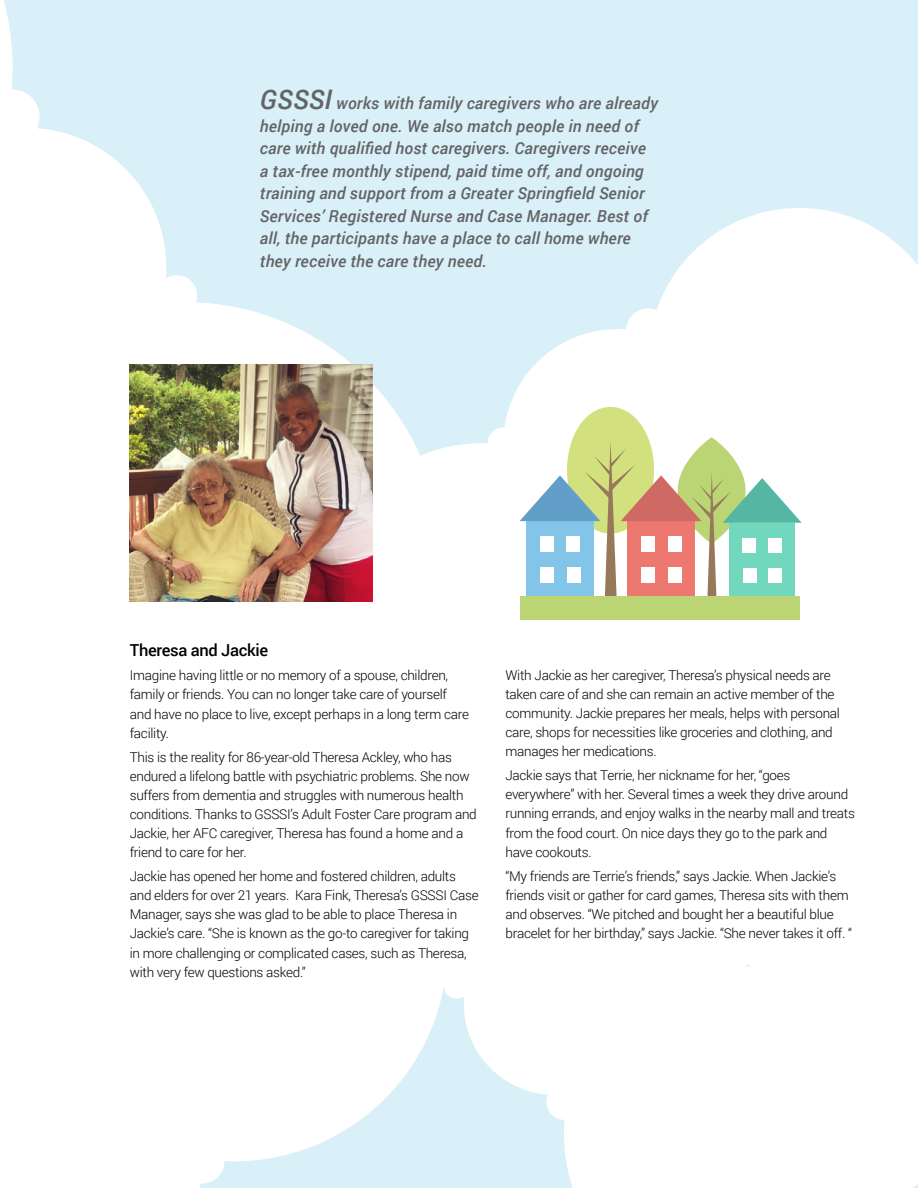
<style>
.page{position:relative;width:918px;height:1188px;background:#d9f0f8}
.page>*{position:absolute;margin:0;border:0;box-sizing:border-box;transform-origin:0 0}
.t1{font:italic 500 16.5px/22.5px "Roboto";letter-spacing:.01em;color:#636466}
.t2{font:500 16.5px "Roboto";letter-spacing:-.02em;color:#000}
.t3{font:300 13.5px/19px "Roboto";letter-spacing:-.02em;color:#000}
.s1{font-size:27px}
</style>
<div class="page">
<svg style="left:156px;top:302px;width:264px;height:446px;fill:#fff"></svg>
<div style="left:0;top:407px;width:156px;height:287px;background:#fff"></div>
<svg style="left:0;top:128px;width:166px;height:279px;background:#fbfdfe"></svg>
<svg style="left:0;top:0;width:40px;height:326px"></svg>
<div style="left:157px;top:275px;width:40px;height:40px;background:#fff;border-radius:50%"></div>
<svg style="left:657px;top:208px;width:261px;height:268px;background:#fafdfe"></svg>
<div style="left:802px;top:476px;width:75px;height:195px;background:#fff"></div>
<div style="left:533px;top:472px;width:302px;height:302px;background:#fff;border-radius:50%"></div>
<div style="left:330px;top:443px;width:302px;height:302px;background:#fff;border-radius:50%"></div>
<div style="left:877px;top:394px;width:41px;height:277px;background:#fff"></div>
<div style="left:503px;top:329px;width:229px;height:228px;background:#fff;border-radius:50%"></div>
<div style="left:488px;top:427px;width:31px;height:32px;background:#fff;border-radius:50%"></div>
<div style="left:626px;top:308px;width:45px;height:45px;background:#fff;border-radius:50%"></div>
<div style="left:0;top:694px;width:160px;height:306px;background:#fff"></div>
<div style="left:21px;top:735px;width:426px;height:426px;background:#fff;border-radius:50%"></div>
<div style="left:180px;top:1139px;width:44px;height:45px;background:#fff;border-radius:50%"></div>
<div style="left:564px;top:995px;width:244px;height:193px;background:#fff"></div>
<div style="left:284px;top:645px;width:337px;height:336px;background:#fff;border-radius:50%"></div>
<div style="left:470px;top:667px;width:337px;height:337px;background:#fff;border-radius:50%"></div>
<div style="left:693px;top:671px;width:225px;height:337px;background:#fff"></div>
<div style="left:464px;top:913px;width:182px;height:182px;background:#fff;border-radius:50%"></div>
<div style="left:546px;top:1085px;width:36px;height:35px;background:#fff;border-radius:50%"></div>
<div style="left:444px;top:973px;width:26px;height:26px;background:#fff;border-radius:50%"></div>
<div style="left:808px;top:913px;width:110px;height:275px;background:#fff"></div>
<svg style="left:0;top:1000px;width:202px;height:188px"></svg>
<img style="left:130px;top:364px;width:243px;height:238px">
<div style="left:567px;top:407px;width:87px;height:127px;background:#d2e07e;border-radius:50%"></div>
<svg style="left:520px;top:437px;width:282px;height:159px"></svg>
<div style="left:520px;top:596px;width:280px;height:23px;background:#bbd474"></div>
<p class="t1" style="left:260px;top:92px;width:400px"><span class="s1">GSSSI</span> works with family caregivers who are already helping a loved one. We also match people in need of care with qualified host caregivers. Caregivers receive a tax-free monthly stipend, paid time off, and ongoing training and support from a Greater Springfield Senior Services’ Registered Nurse and Case Manager. Best of all, the participants have a place to call home where they receive the care they need.</p>
<p class="t2" style="left:130px;top:639px;width:140px">Theresa and Jackie</p>
<p class="t3" style="left:130px;top:666px;width:341px">Imagine having little or no memory of a spouse, children, family or friends. You can no longer take care of yourself and have no place to live, except perhaps in a long term care facility.</p>
<p class="t3" style="left:130px;top:747px;width:349px">This is the reality for 86-year-old Theresa Ackley, who has endured a lifelong battle with psychiatric problems. She now suffers from dementia and struggles with numerous health conditions. Thanks to GSSSI’s Adult Foster Care program and Jackie, her AFC caregiver, Theresa has found a home and a friend to care for her.</p>
<p class="t3" style="left:130px;top:866px;width:350px">Jackie has opened her home and fostered children, adults and elders for over 21 years. Kara Fink, Theresa’s GSSSI Case Manager, says she was glad to be able to place Theresa in Jackie’s care. “She is known as the go-to caregiver for taking in more challenging or complicated cases, such as Theresa, with very few questions asked.”</p>
<p class="t3" style="left:505px;top:665px;width:336px">With Jackie as her caregiver, Theresa’s physical needs are taken care of and she can remain an active member of the community. Jackie prepares her meals, helps with personal care, shops for necessities like groceries and clothing, and manages her medications.</p>
<p class="t3" style="left:505px;top:765px;width:351px">Jackie says that Terrie, her nickname for her, “goes everywhere” with her. Several times a week they drive around running errands, and enjoy walks in the nearby mall and treats from the food court. On nice days they go to the park and have cookouts.</p>
<p class="t3" style="left:505px;top:866px;width:348px">“My friends are Terrie’s friends,” says Jackie. When Jackie’s friends visit or gather for card games, Theresa sits with them and observes. “We pitched and bought her a beautiful blue bracelet for her birthday,” says Jackie. “She never takes it off. “</p>
</div>
